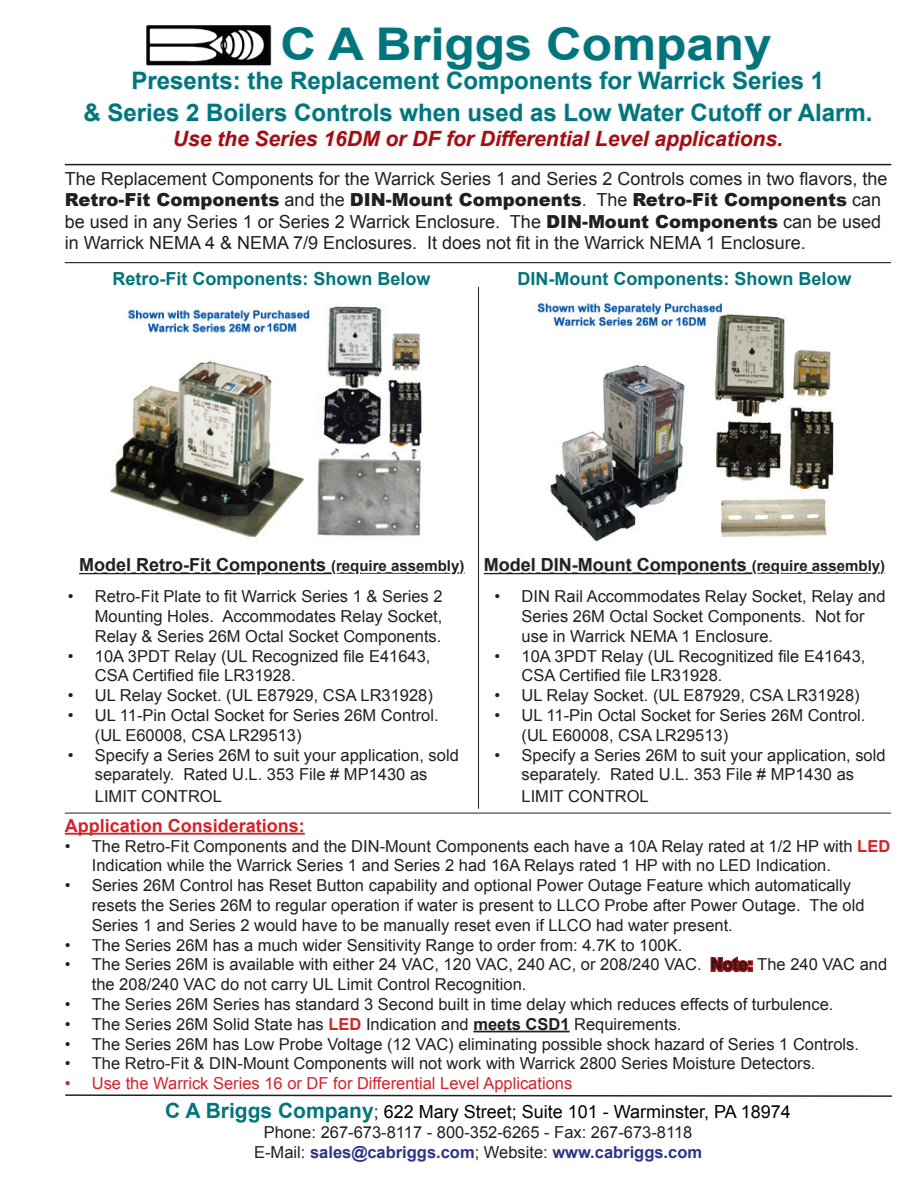
<style>
.page{position:relative;width:918px;height:1188px;background:#fff}
.page>*{position:absolute;margin:0;border:0;box-sizing:border-box;transform-origin:0 0}
.t1{font:700 45px "Arial";color:#01757c;scale:1.1 1}
.t2{font:700 24px/32.4px "Arial";color:#01757c;text-align:center}
.t3{font:italic 700 21px "Arial";color:#a60b12}
.t4{font:18px/21.6px "Arial";color:#231f20}
.t5{font:700 18px "Arial";color:#231f20}
.t6{font:700 18px "Arial";color:#01757c}
.t7{font:18px "Arial";color:#000}
.t8{font:700 18px "Arial";color:#d1232a}
.t9{font:16.5px/19.8px "Arial";color:#231f20}
.t10{font:16.5px "Arial";color:#d1232a}
.s1{font-weight:900}
.s2{font-size:15px}
.s3{font-weight:700;color:#d1232a}
.s4{font-weight:700}
.s5{font-weight:700;font-size:21px;color:#01757c}
.s6{color:#231f20}
.s7{font-weight:700;color:#2e3389}
</style>
<div class="page">
<svg style="left:83px;top:26px;width:789px;height:125px"></svg>
<hr style="left:65px;top:833px;width:240px;height:2px;background:#d1232a">
<hr style="left:473px;top:1031px;width:97px;height:1px;background:#231f20">
<svg style="left:710px;top:956px;width:43px;height:17px"></svg>
<hr style="left:65px;top:164px;width:826px;height:1px;background:#231f20">
<hr style="left:65px;top:262px;width:826px;height:1px;background:#231f20">
<hr style="left:478px;top:287px;width:1px;height:522px;background:#231f20">
<hr style="left:65px;top:813px;width:826px;height:1px;background:#231f20">
<svg style="left:79px;top:572px;width:386px;height:3px"></svg>
<svg style="left:483px;top:557px;width:403px;height:19px"></svg>
<svg style="left:65px;top:1094px;width:827px;height:3px"></svg>
<img style="left:144px;top:25px;width:128px;height:42px">
<img style="left:110px;top:306px;width:313px;height:232px">
<img style="left:537px;top:303px;width:300px;height:239px">
<h1 class="t1" style="left:280px;top:14px;width:448px">C A Briggs Company</h1>
<h2 class="t2" style="left:83px;top:65px;width:791px">Presents: the Replacement Components for Warrick Series 1<br>&amp; Series 2 Boilers Controls when used as Low Water Cutoff or Alarm.</h2>
<p class="t3" style="left:173px;top:125px;width:611px">Use the Series 16DM or DF for Differential Level applications.</p>
<p class="t4" style="left:65px;top:168px;width:824px">The Replacement Components for the Warrick Series 1 and Series 2 Controls comes in two flavors, the <span class="s1">Retro-Fit Components</span> and the <span class="s1">DIN-Mount Components</span>. The <span class="s1">Retro-Fit Components</span> can be used in any Series 1 or Series 2 Warrick Enclosure. The <span class="s1">DIN-Mount Components</span> can be used in Warrick NEMA 4 &amp; NEMA 7/9 Enclosures. It does not fit in the Warrick NEMA 1 Enclosure.</p>
<p class="t6" style="left:112px;top:267px;width:320px">Retro-Fit Components: Shown Below</p>
<p class="t6" style="left:517px;top:266px;width:335px">DIN-Mount Components: Shown Below</p>
<p class="t5" style="left:79px;top:553px;width:808px">Model Retro-Fit Components <span class="s2">(require assembly)</span> Model DIN-Mount Components <span class="s2">(require assembly)</span></p>
<p class="t9" style="left:95px;top:587px;width:349px;text-align:justify;text-indent:-27px">• Retro-Fit Plate to fit Warrick Series 1 &amp; Series 2<br>Mounting Holes. Accommodates Relay Socket, Relay &amp; Series 26M Octal Socket Components.</p>
<p class="t9" style="left:95px;top:646px;width:337px;text-indent:-27px">• 10A 3PDT Relay (UL Recognized file E41643,<br>CSA Certified file LR31928.</p>
<p class="t9" style="left:68px;top:686px;width:367px">• UL Relay Socket. (UL E87929, CSA LR31928)</p>
<p class="t9" style="left:95px;top:705px;width:345px;text-indent:-27px">• UL 11-Pin Octal Socket for Series 26M Control. (UL E60008, CSA LR29513)</p>
<p class="t9" style="left:68px;top:745px;width:393px;text-align:center">• Specify a Series 26M to suit your application, sold separately. Rated U.L. 353 File # MP1430 as</p>
<p class="t9" style="left:95px;top:786px;width:129px">LIMIT CONTROL</p>
<p class="t9" style="left:522px;top:587px;width:366px;text-indent:-27px">• DIN Rail Accommodates Relay Socket, Relay and<br>Series 26M Octal Socket Components. Not for use in Warrick NEMA 1 Enclosure.</p>
<p class="t9" style="left:522px;top:646px;width:345px;text-indent:-27px">• 10A 3PDT Relay (UL Recognitized file E41643,<br>CSA Certified file LR31928.</p>
<p class="t9" style="left:495px;top:686px;width:367px">• UL Relay Socket. (UL E87929, CSA LR31928)</p>
<p class="t9" style="left:522px;top:705px;width:345px;text-indent:-27px">• UL 11-Pin Octal Socket for Series 26M Control. (UL E60008, CSA LR29513)</p>
<p class="t9" style="left:495px;top:745px;width:393px;text-align:center">• Specify a Series 26M to suit your application, sold separately. Rated U.L. 353 File # MP1430 as</p>
<p class="t9" style="left:522px;top:786px;width:129px">LIMIT CONTROL</p>
<p class="t8" style="left:65px;top:813px;width:242px">Application Considerations:</p>
<p class="t9" style="left:92px;top:836px;width:800px;text-indent:-27px">• The Retro-Fit Components and the DIN-Mount Components each have a 10A Relay rated at 1/2 HP with <span class="s3">LED<br></span>Indication while the Warrick Series 1 and Series 2 had 16A Relays rated 1 HP with no LED Indication.</p>
<p class="t9" style="left:92px;top:876px;width:774px;text-indent:-27px">• Series 26M Control has Reset Button capability and optional Power Outage Feature which automatically resets the Series 26M to regular operation if water is present to LLCO Probe after Power Outage. The old<br>Series 1 and Series 2 would have to be manually reset even if LLCO had water present.</p>
<p class="t9" style="left:65px;top:935px;width:619px">• The Series 26M has a much wider Sensitivity Range to order from: 4.7K to 100K.</p>
<p class="t9" style="left:92px;top:955px;width:797px;text-indent:-27px">• The Series 26M is available with either 24 VAC, 120 VAC, 240 AC, or 208/240 VAC. <span class="s4">Note:</span> The 240 VAC and the 208/240 VAC do not carry UL Limit Control Recognition.</p>
<p class="t9" style="left:65px;top:994px;width:770px">• The Series 26M Series has standard 3 Second built in time delay which reduces effects of turbulence.</p>
<p class="t9" style="left:65px;top:1014px;width:618px">• The Series 26M Solid State has <span class="s3">LED</span> Indication and <span class="s4">meets CSD1</span> Requirements.</p>
<p class="t9" style="left:65px;top:1034px;width:796px">• The Series 26M has Low Probe Voltage (12 VAC) eliminating possible shock hazard of Series 1 Controls.</p>
<p class="t9" style="left:65px;top:1054px;width:752px">• The Retro-Fit &amp; DIN-Mount Components will not work with Warrick 2800 Series Moisture Detectors.</p>
<p class="t10" style="left:65px;top:1073px;width:509px">• Use the Warrick Series 16 or DF for Differential Level Applications</p>
<p class="t7" style="left:165px;top:1100px;width:627px"><span class="s5">C A Briggs Company</span><span class="s6">;</span> 622 Mary Street; Suite 101 - Warminster, PA 18974</p>
<p class="t9" style="left:254px;top:1122px;width:449px;text-align:center">Phone: 267-673-8117 - 800-352-6265 - Fax: 267-673-8118<br>E-Mail: <span class="s7">sales@cabriggs.com</span>; Website: <span class="s7">www.cabriggs.com</span></p>
</div>
